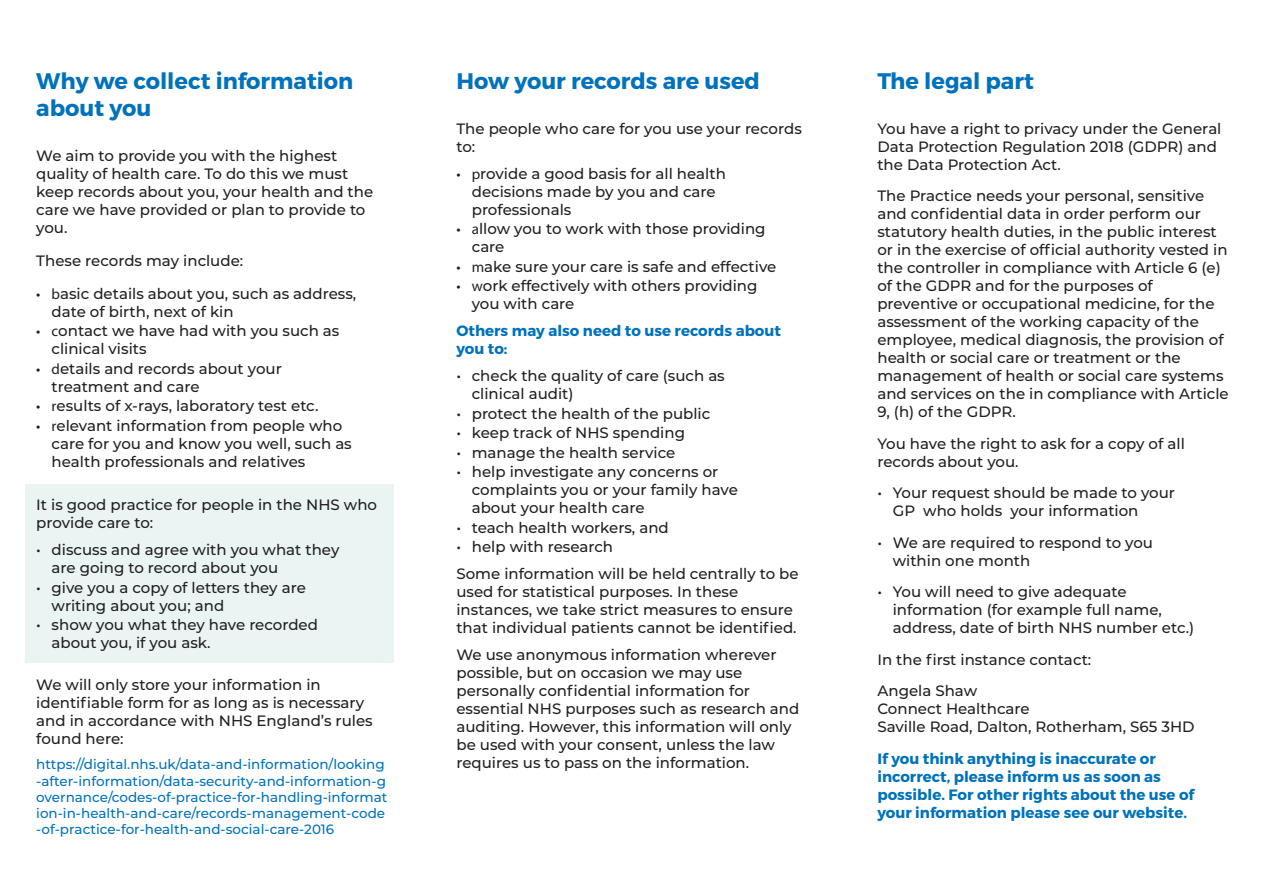
<style>
.page{position:relative;width:1263px;height:893px;background:#fff}
.page>*{position:absolute;margin:0;border:0;box-sizing:border-box;transform-origin:0 0}
.t1{font:700 22.5px/27px "Montserrat";color:#0072bc}
.t2{font:500 15px/18px "Montserrat";color:#231f20}
.t3{font:700 15px/18px "Montserrat";color:#0072bc}
.t4{font:500 13.5px/16.2px "Montserrat";color:#0072bc}
.s1{font-family:"Myriad Pro";font-weight:400}
</style>
<div class="page">
<div style="left:25px;top:484px;width:368px;height:178px;background:#e9f4f3"></div>
<h1 class="t1" style="left:36px;top:68px;width:319px">Why we collect information about you</h1>
<p class="t2" style="left:36px;top:146px;width:339px">We aim to provide you with the highest quality of health care. To do this we must keep records about you, your health and the care we have provided or plan to provide to you.</p>
<p class="t2" style="left:36px;top:251px;width:208px">These records may include:</p>
<p class="t2" style="left:52px;top:284px;width:306px;text-indent:-15px"><span class="s1">• b</span>asic details about you, such as address, date of birth, next of kin</p>
<p class="t2" style="left:52px;top:321px;width:289px;text-indent:-15px"><span class="s1">• c</span>ontact we have had with you such as clinical visits</p>
<p class="t2" style="left:52px;top:359px;width:232px;text-indent:-15px"><span class="s1">• d</span>etails and records about your treatment and care</p>
<p class="t2" style="left:36px;top:396px;width:284px"><span class="s1">• r</span>esults of x-rays, laboratory test etc.</p>
<p class="t2" style="left:52px;top:416px;width:302px;text-indent:-15px"><span class="s1">• r</span>elevant information from people who care for you and know you well, such as health professionals and relatives</p>
<p class="t2" style="left:36px;top:495px;width:342px">It is good practice for people in the NHS who provide care to:</p>
<p class="t2" style="left:52px;top:540px;width:289px;text-indent:-15px">• discuss and agree with you what they are going to record about you</p>
<p class="t2" style="left:52px;top:578px;width:256px;text-indent:-15px">• give you a copy of letters they are writing about you; and</p>
<p class="t2" style="left:52px;top:615px;width:268px;text-indent:-15px">• show you what they have recorded about you, if you ask.</p>
<p class="t2" style="left:36px;top:675px;width:338px">We will only store your information in identifiable form for as long as is necessary and in accordance with NHS England’s rules found here:</p>
<p class="t4" style="left:36px;top:756px;width:353px">https://digital.nhs.uk/data-and-information/looking -after-information/data-security-and-information-g overnance/codes-of-practice-for-handling-informat ion-in-health-and-care/records-management-code -of-practice-for-health-and-social-care-2016</p>
<h1 class="t1" style="left:456px;top:68px;width:305px">How your records are used</h1>
<p class="t2" style="left:456px;top:119px;width:347px">The people who care for you use your records to:</p>
<p class="t2" style="left:472px;top:164px;width:256px;text-indent:-15px"><span class="s1">• p</span>rovide a good basis for all health decisions made by you and care professionals</p>
<p class="t2" style="left:472px;top:219px;width:295px;text-indent:-15px"><span class="s1">• a</span>llow you to work with those providing care</p>
<p class="t2" style="left:456px;top:257px;width:321px"><span class="s1">• m</span>ake sure your care is safe and effective</p>
<p class="t2" style="left:472px;top:276px;width:287px;text-indent:-15px"><span class="s1">• w</span>ork effectively with others providing you with care</p>
<p class="t3" style="left:456px;top:322px;width:326px">Others may also need to use records about you to:</p>
<p class="t2" style="left:472px;top:366px;width:255px;text-indent:-15px">• check the quality of care (such as clinical audit)</p>
<p class="t2" style="left:456px;top:404px;width:255px">• protect the health of the public</p>
<p class="t2" style="left:456px;top:423px;width:230px">• keep track of NHS spending</p>
<p class="t2" style="left:456px;top:443px;width:220px">• manage the health service</p>
<p class="t2" style="left:472px;top:462px;width:268px;text-indent:-15px">• help investigate any concerns or complaints you or your family have about your health care</p>
<p class="t2" style="left:456px;top:518px;width:214px">• teach health workers, and</p>
<p class="t2" style="left:456px;top:533px;width:344px;line-height:27px">• help with research<br>Some information will be held centrally to be</p>
<p class="t2" style="left:456px;top:582px;width:342px">used for statistical purposes. In these instances, we take strict measures to ensure that individual patients cannot be identified.</p>
<p class="t2" style="left:456px;top:645px;width:344px">We use anonymous information wherever possible, but on occasion we may use personally confidential information for essential NHS purposes such as research and auditing. However, this information will only be used with your consent, unless the law requires us to pass on the information.</p>
<h1 class="t1" style="left:877px;top:68px;width:158px">The legal part</h1>
<p class="t2" style="left:877px;top:119px;width:346px">You have a right to privacy under the General<br>Data Protection Regulation 2018 (GDPR) and the Data Protection Act.</p>
<p class="t2" style="left:877px;top:186px;width:353px">The Practice needs your personal, sensitive and confidential data in order perform our statutory health duties, in the public interest or in the exercise of official authority vested in the controller in compliance with Article 6 (e) of the GDPR and for the purposes of preventive or occupational medicine, for the assessment of the working capacity of the employee, medical diagnosis, the provision of health or social care or treatment or the management of health or social care systems and services on the in compliance with Article 9, (h) of the GDPR.</p>
<p class="t2" style="left:877px;top:434px;width:309px">You have the right to ask for a copy of all records about you.</p>
<p class="t2" style="left:893px;top:483px;width:284px;text-indent:-15px">• Your request should be made to your<br>GP who holds your information</p>
<p class="t2" style="left:893px;top:533px;width:262px;text-indent:-15px">• We are required to respond to you within one month</p>
<p class="t2" style="left:893px;top:582px;width:303px;text-indent:-15px">• You will need to give adequate information (for example full name, address, date of birth NHS number etc.)</p>
<p class="t2" style="left:877px;top:643px;width:215px;line-height:31.5px">In the first instance contact:<br>Angela Shaw</p>
<p class="t2" style="left:877px;top:699px;width:319px">Connect Healthcare<br>Saville Road, Dalton, Rotherham, S65 3HD</p>
<p class="t3" style="left:877px;top:750px;width:318px">If you think anything is inaccurate or incorrect, please inform us as soon as possible. For other rights about the use of your information please see our website.</p>
</div>
